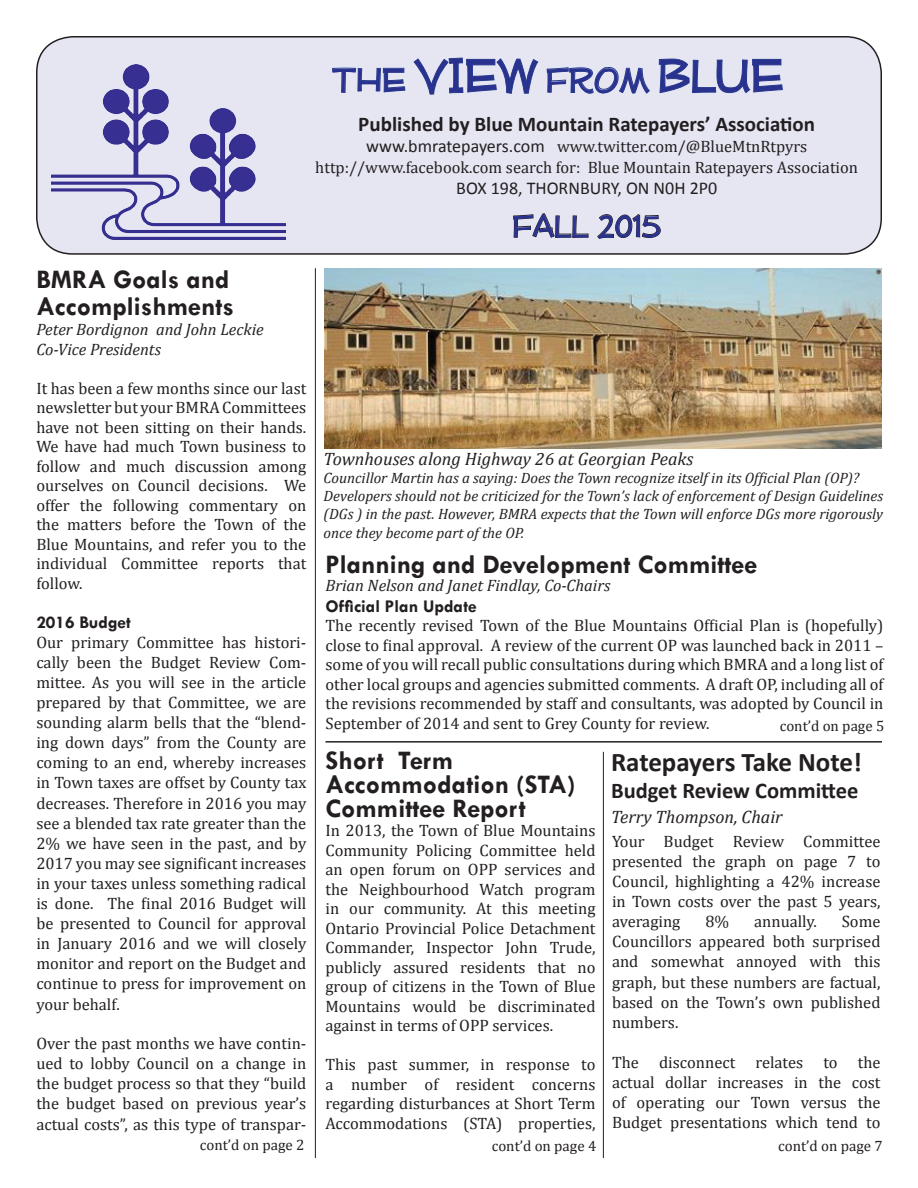
<style>
.page{position:relative;width:918px;height:1188px;background:#fff}
.page>*{position:absolute;margin:0;border:0;box-sizing:border-box;transform-origin:0 0}
.t1{font:54px "Mufferaw Rg";color:#2a328f}
.t2{font:36px "Mufferaw Rg";color:#2a328f}
.t3{font:700 27px/24px "Tw Cen";color:#231f20}
.t4{font:700 27px "Calibri";letter-spacing:-.01em;color:#231f20}
.t5{font:700 22.5px "Calibri";color:#231f20}
.t6{font:700 21px "Calibri";color:#231f20}
.t7{font:italic 18px "Cambria";color:#231f20}
.t8{font:700 18px "Tw Cen";color:#231f20}
.t9{font:18px "Calibri";color:#231f20}
.t10{font:16.5px/20.1px "Cambria";color:#231f20;text-align:justify}
.t11{font:italic 16.5px/19.8px "Cambria";color:#231f20}
.t12{font:italic 15px/18px "Cambria";color:#231f20}
.t13{font:15px "Cambria";color:#231f20}
.s1{font-size:39px}
.s2{font-family:"Calibri";font-size:18px}
</style>
<div class="page">
<div style="left:37px;top:37px;width:844px;height:217px;background:#e6e6f3;border-radius:36px"></div>
<div style="left:36px;top:36px;width:846px;height:219px;border:2px solid #231f20;border-radius:36px"></div>
<svg style="left:513px;top:213px;width:76px;height:25px"></svg>
<svg style="left:597px;top:214px;width:64px;height:25px"></svg>
<svg style="left:332px;top:67px;width:74px;height:26px"></svg>
<svg style="left:413px;top:57px;width:126px;height:38px"></svg>
<svg style="left:546px;top:67px;width:104px;height:27px"></svg>
<svg style="left:658px;top:58px;width:125px;height:36px"></svg>
<img style="left:52px;top:64px;width:234px;height:176px">
<hr style="left:315px;top:268px;width:1px;height:890px;background:#231f20">
<hr style="left:603px;top:752px;width:1px;height:406px;background:#231f20">
<hr style="left:326px;top:741px;width:556px;height:2px;background:#231f20">
<img style="left:324px;top:268px;width:558px;height:181px">
<h1 class="t1" style="left:332px;top:44px;width:453px"><span class="s1">THE</span> VIEW <span class="s1">FROM</span> BLUE</h1>
<p class="t6" style="left:358px;top:110px;width:458px">Published by Blue Mountain Ratepayers’ Association</p>
<p class="t10" style="left:315px;top:135px;width:544px;line-height:21px;text-align:center"><span class="s2">www.bmratepayers.com</span> www.twitter.com/@BlueMtnRtpyrs http://www.facebook.com search for: Blue Mountain Ratepayers Association</p>
<p class="t9" style="left:456px;top:176px;width:262px">BOX 198, THORNBURY, ON N0H 2P0</p>
<h2 class="t2" style="left:512px;top:205px;width:150px">FALL 2015</h2>
<h3 class="t3" style="left:36px;top:265px;width:199px;line-height:27px">BMRA Goals and<br>Accomplishments</h3>
<p class="t11" style="left:36px;top:319px;width:229px">Peter Bordignon and John Leckie<br>Co-Vice Presidents</p>
<p class="t10" style="left:36px;top:378px;width:272px;line-height:19.5px">It has been a few months since our last newsletter but your BMRA Committees have not been sitting on their hands.<br>We have had much Town business to follow and much discussion among ourselves on Council decisions. We offer the following commentary on the matters before the Town of the Blue Mountains, and refer you to the individual Committee reports that follow.</p>
<p class="t8" style="left:36px;top:611px;width:96px">2016 Budget</p>
<p class="t10" style="left:36px;top:632px;width:272px">Our primary Committee has histori&shy;cally been the Budget Review Com&shy;mittee. As you will see in the article prepared by that Committee, we are sounding alarm bells that the “blend&shy;ing down days” from the County are coming to an end, whereby increases in Town taxes are offset by County tax decreases. Therefore in 2016 you may see a blended tax rate greater than the 2% we have seen in the past, and by 2017 you may see significant increases in your taxes unless something radical is done. The final 2016 Budget will be presented to Council for approval in January 2016 and we will closely monitor and report on the Budget and continue to press for improvement on your behalf.</p>
<p class="t10" style="left:36px;top:1033px;width:272px">Over the past months we have contin&shy;ued to lobby Council on a change in the budget process so that they “build the budget based on previous year’s actual costs”, as this type of transpar-</p>
<p class="t7" style="left:324px;top:446px;width:371px">Townhouses along Highway 26 at Georgian Peaks</p>
<p class="t12" style="left:324px;top:468px;width:561px">Councillor Martin has a saying: Does the Town recognize itself in its Official Plan (OP)?<br>Developers should not be criticized for the Town’s lack of enforcement of Design Guidelines (DGs ) in the past. However, BMRA expects that the Town will enforce DGs more rigorously</p>
<p class="t12" style="left:324px;top:523px;width:202px">once they become part of the OP.</p>
<h3 class="t3" style="left:326px;top:552px;width:434px">Planning and Development Committee</h3>
<p class="t11" style="left:326px;top:575px;width:286px">Brian Nelson and Janet Findlay, Co-Chairs</p>
<p class="t8" style="left:326px;top:595px;width:153px">Official Plan Update</p>
<p class="t10" style="left:326px;top:616px;width:560px;line-height:19.5px">The recently revised Town of the Blue Mountains Official Plan is (hopefully) close to final approval. A review of the current OP was launched back in 2011 – some of you will recall public consultations during which BMRA and a long list of other local groups and agencies submitted comments. A draft OP, including all of the revisions recommended by staff and consultants, was adopted by Council in September of 2014 and sent to Grey County for review.</p>
<h3 class="t3" style="left:326px;top:748px;width:252px">Short Term<br>Accommodation (STA)<br>Committee Report</h3>
<p class="t10" style="left:326px;top:821px;width:272px;line-height:19.5px">In 2013, the Town of Blue Mountains Community Policing Committee held an open forum on OPP services and the Neighbourhood Watch program in our community. At this meeting Ontario Provincial Police Detachment Commander, Inspector John Trude, publicly assured residents that no group of citizens in the Town of Blue Mountains would be discriminated against in terms of OPP services.</p>
<p class="t10" style="left:326px;top:1055px;width:272px;line-height:19.5px">This past summer, in response to a number of resident concerns regarding disturbances at Short Term Accommodations (STA) properties,</p>
<p class="t13" style="left:780px;top:717px;width:106px">cont’d on page 5</p>
<h3 class="t4" style="left:611px;top:744px;width:252px">Ratepayers Take Note!</h3>
<h3 class="t5" style="left:611px;top:776px;width:249px">Budget Review Committee</h3>
<p class="t7" style="left:611px;top:804px;width:173px">Terry Thompson, Chair</p>
<p class="t10" style="left:612px;top:831px;width:270px">Your Budget Review Committee presented the graph on page 7 to Council, highlighting a 42% increase in Town costs over the past 5 years, averaging</p>
<p class="t10" style="left:705px;top:911px;width:25px">8%</p>
<p class="t10" style="left:754px;top:911px;width:64px">annually.</p>
<p class="t10" style="left:612px;top:911px;width:270px;text-indent:230px">Some Councillors appeared both surprised and somewhat annoyed with this graph, but these numbers are factual, based on the Town’s own published numbers.</p>
<p class="t10" style="left:612px;top:1052px;width:270px">The disconnect relates to the actual dollar increases in the cost of operating our Town versus the Budget presentations which tend to</p>
<p class="t13" style="left:200px;top:1136px;width:106px">cont’d on page 2</p>
<p class="t13" style="left:492px;top:1137px;width:106px">cont’d on page 4</p>
<p class="t13" style="left:778px;top:1137px;width:106px">cont’d on page 7</p>
</div>
